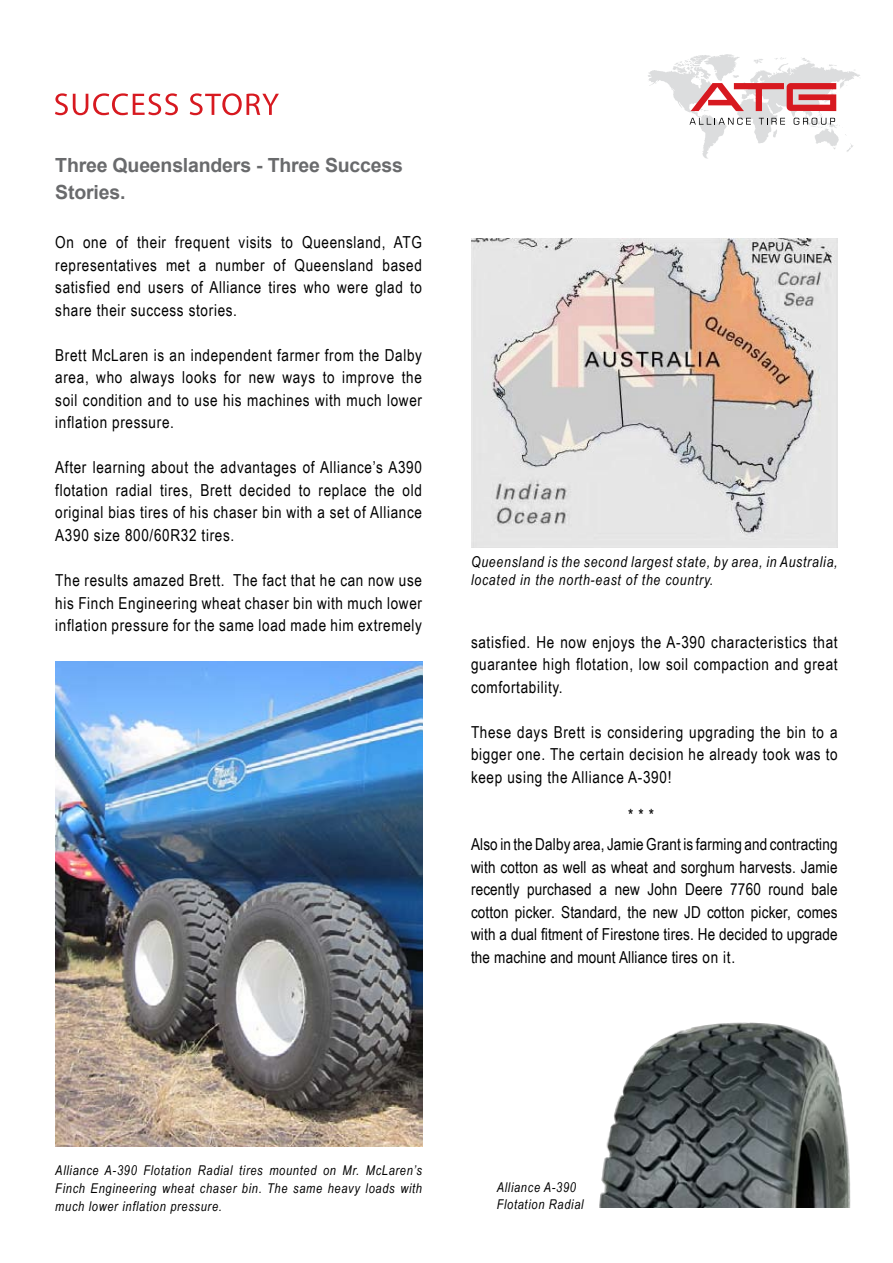
<style>
.page{position:relative;width:893px;height:1263px;background:#fff}
.page>*{position:absolute;margin:0;border:0;box-sizing:border-box;transform-origin:0 0}
.t1{font:700 19.5px/27px "Arial";letter-spacing:-.01em;color:#696a6c}
.t2{font:16.5px/22.5px "Arial Narrow";letter-spacing:.04em;color:#000}
.t3{font:16.5px/22.5px "Arial Narrow";letter-spacing:.01em;color:#000;text-align:right}
.t4{font:italic 15px/18px "Arial Narrow";letter-spacing:.05em;color:#000}
.t5{font:italic 13.5px/18px "Arial Narrow";letter-spacing:.05em;color:#000}
</style>
<div class="page">
<svg style="left:55px;top:93px;width:123px;height:22px"></svg>
<svg style="left:190px;top:93px;width:89px;height:22px"></svg>
<svg style="left:648px;top:54px;width:212px;height:105px"></svg>
<img style="left:55px;top:661px;width:367px;height:486px">
<img style="left:471px;top:239px;width:367px;height:309px">
<img style="left:599px;top:1022px;width:252px;height:186px">
<p class="t1" style="left:55px;top:152px;width:349px">Three Queenslanders - Three Success<br>Stories.</p>
<p class="t2" style="left:394px;top:231px;width:30px">ATG</p>
<p class="t2" style="left:55px;top:231px;width:20px">On</p>
<p class="t2" style="left:302px;top:231px;width:85px">Queensland,</p>
<p class="t2" style="left:116px;top:231px;width:13px">of</p>
<p class="t2" style="left:175px;top:231px;width:56px">frequent</p>
<p class="t2" style="left:137px;top:231px;width:30px">their</p>
<p class="t2" style="left:239px;top:231px;width:35px">visits</p>
<p class="t2" style="left:281px;top:231px;width:13px">to</p>
<p class="t2" style="left:83px;top:231px;width:25px">one</p>
<p class="t2" style="left:295px;top:253px;width:80px">Queensland</p>
<p class="t2" style="left:274px;top:253px;width:13px">of</p>
<p class="t2" style="left:55px;top:253px;width:368px">representatives<br>satisfied end users of Alliance tires who were glad to share their success stories.</p>
<p class="t2" style="left:55px;top:343px;width:368px;text-align:right">Brett McLaren is an independent farmer from the Dalby the</p>
<p class="t2" style="left:215px;top:253px;width:51px">number</p>
<p class="t2" style="left:382px;top:253px;width:41px">based</p>
<p class="t2" style="left:166px;top:253px;width:25px">met</p>
<p class="t2" style="left:199px;top:253px;width:9px">a</p>
<p class="t2" style="left:224px;top:366px;width:19px">for</p>
<p class="t2" style="left:96px;top:366px;width:28px">who</p>
<p class="t2" style="left:130px;top:366px;width:46px">always</p>
<p class="t2" style="left:182px;top:366px;width:36px">looks</p>
<p class="t2" style="left:342px;top:366px;width:54px">improve</p>
<p class="t2" style="left:323px;top:366px;width:13px">to</p>
<p class="t2" style="left:55px;top:366px;width:368px">area,<br>soil condition and to use his machines with much lower inflation pressure.</p>
<p class="t2" style="left:55px;top:456px;width:368px;text-align:right">After learning about the advantages of Alliance As’ 390 old</p>
<p class="t2" style="left:249px;top:366px;width:28px">new</p>
<p class="t2" style="left:282px;top:366px;width:34px">ways</p>
<p class="t2" style="left:55px;top:478px;width:368px">flotation<br>original bias tires of his chaser bin with a set of Alliance<br>A390 size 800/60R32 tires.</p>
<p class="t2" style="left:233px;top:568px;width:190px">The fact that he can now use</p>
<p class="t2" style="left:116px;top:478px;width:38px">radial</p>
<p class="t2" style="left:160px;top:478px;width:34px">tires,</p>
<p class="t2" style="left:200px;top:478px;width:33px">Brett</p>
<p class="t2" style="left:240px;top:478px;width:53px">decided</p>
<p class="t2" style="left:318px;top:478px;width:50px">replace</p>
<p class="t2" style="left:375px;top:478px;width:22px">the</p>
<p class="t2" style="left:299px;top:478px;width:13px">to</p>
<p class="t2" style="left:55px;top:568px;width:368px">The results amazed Brett.<br>his Finch Engineering wheat chaser bin with much lower inflation pressure for the same load made him extremely</p>
<p class="t4" style="left:471px;top:552px;width:368px">Queensland is the second largest state, by area in, Australia, located in the north-east of the country.</p>
<p class="t2" style="left:471px;top:630px;width:368px;text-align:justify">satisfied. He now enjoys the A-390 characteristics that guarantee high flotation, low soil compaction and great comfortability.</p>
<p class="t2" style="left:471px;top:720px;width:368px;text-align:justify">These days Brett is considering upgrading the bin to a bigger one. The certain decision he already took was to keep using the Alliance A-390!</p>
<p class="t2" style="left:628px;top:803px;width:27px">***</p>
<p class="t3" style="left:471px;top:833px;width:368px">AlsointheDalbyarea,JamieGrantisfarmingandcontracting with cotton as well as wheat and sorghum harvests. Jamie bale</p>
<p class="t2" style="left:730px;top:878px;width:32px">7760</p>
<p class="t3" style="left:471px;top:878px;width:368px;text-align:left">recently<br>cotton picker. Standard, the new JD cotton picker, comes with a dual fitment of Firestone tires. He decided to upgrade the machine and mount Alliance tires on .i t</p>
<p class="t3" style="left:527px;top:878px;width:66px">purchased</p>
<p class="t2" style="left:647px;top:878px;width:31px">John</p>
<p class="t2" style="left:685px;top:878px;width:39px">Deere</p>
<p class="t2" style="left:769px;top:878px;width:37px">round</p>
<p class="t2" style="left:599px;top:878px;width:9px">a</p>
<p class="t2" style="left:615px;top:878px;width:27px">new</p>
<p class="t5" style="left:55px;top:1160px;width:368px">Alliance A-390<br>Finch Engineering wheat chaser bin. The same heavy loads with much lower inflation pressure.</p>
<p class="t5" style="left:143px;top:1160px;width:49px">Flotation</p>
<p class="t5" style="left:198px;top:1160px;width:36px">Radial</p>
<p class="t5" style="left:239px;top:1160px;width:25px">tires</p>
<p class="t5" style="left:269px;top:1160px;width:49px">mounted</p>
<p class="t5" style="left:343px;top:1160px;width:18px">Mr.</p>
<p class="t5" style="left:366px;top:1160px;width:58px">McLaren s’</p>
<p class="t5" style="left:323px;top:1160px;width:14px">on</p>
<p class="t5" style="left:497px;top:1177px;width:89px">Alliance A-390<br>Flotation Radial</p>
</div>
